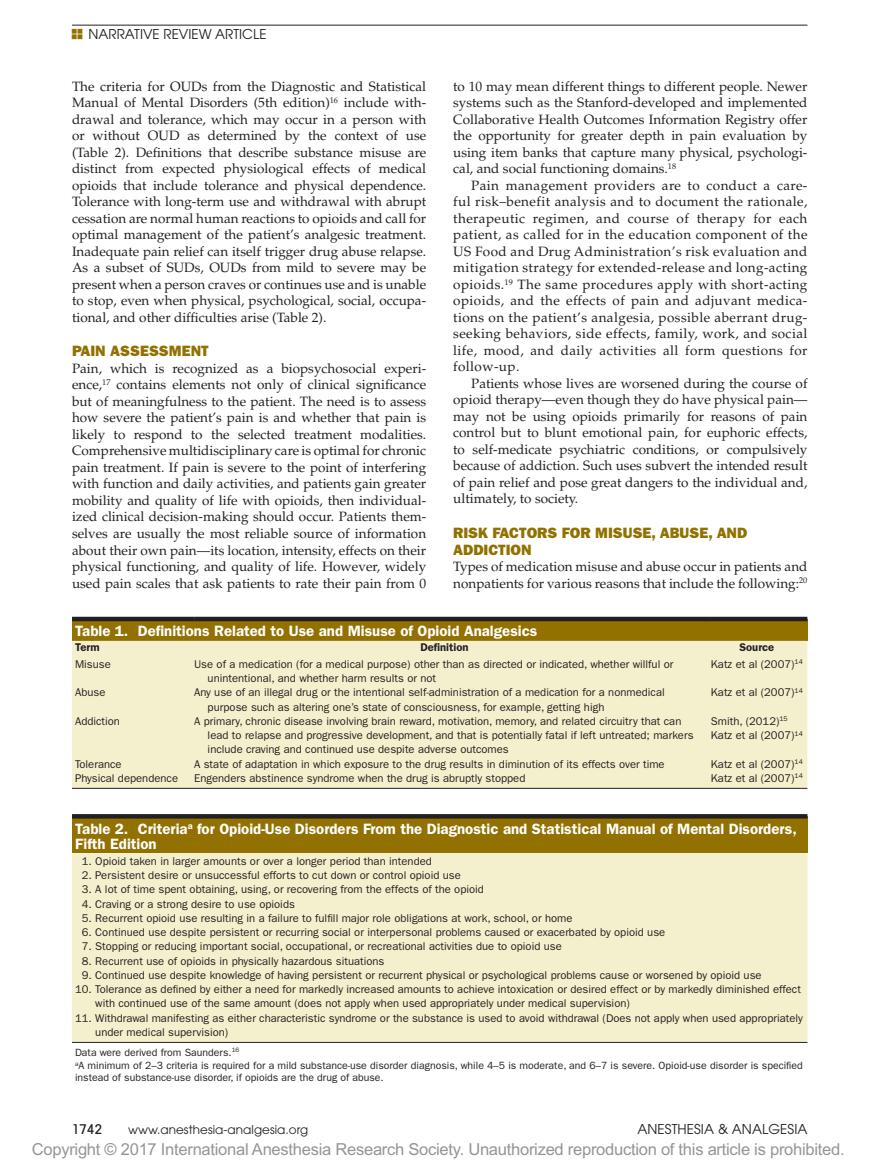
<style>
.page{position:relative;width:878px;height:1175px;background:#fff}
.page>*{position:absolute;margin:0;border:0;box-sizing:border-box;transform-origin:0 0}
.t1{font:16.5px "Arial MT Std";letter-spacing:-.015em;color:#939598}
.t2{font:600 15px/15px "ITC Franklin Gothic Std";color:#fff}
.t3{font:15px/16.5px "ITC Franklin Gothic Std Hvy";color:#927100}
.t4{font:13.5px/16.5px "Palatino LT Std";color:#231f20;text-align:justify}
.t5{font:13.5px "Avant Garde";letter-spacing:.005em;color:#231f20}
.t6{font:500 condensed 13.5px "Avant Garde";color:#231f20}
.t7{font:12px "Avant Garde";letter-spacing:.005em;color:#231f20}
.t8{font:11.25px/14.2px "ITC Franklin Gothic Std";color:#231f20}
.t9{font:600 11.25px "ITC Franklin Gothic Std";color:#231f20}
.t10{font:10.5px/13.5px "ITC Franklin Gothic Std";color:#231f20}
.s1{font-size:16.95px;color:#927100}
</style>
<div class="page">
<hr style="left:72px;top:25px;width:735px;height:1px;background:#231f20">
<div style="left:72px;top:619px;width:735px;height:22px;background:#927100"></div>
<div style="left:72px;top:641px;width:735px;height:147px;background:#f4f0cd"></div>
<div style="left:72px;top:616px;width:122px;height:5px;background:#231f20"></div>
<div style="left:194px;top:616px;width:517px;height:5px;background:#231f20"></div>
<div style="left:711px;top:616px;width:96px;height:5px;background:#231f20"></div>
<hr style="left:72px;top:788px;width:122px;height:1px;background:#231f20">
<hr style="left:194px;top:788px;width:517px;height:1px;background:#231f20">
<hr style="left:711px;top:788px;width:96px;height:1px;background:#231f20">
<div style="left:72px;top:816px;width:735px;height:37px;background:#927100"></div>
<div style="left:72px;top:853px;width:735px;height:189px;background:#f4f0cd"></div>
<svg style="left:72px;top:814px;width:735px;height:4px;background:#272425"></svg>
<hr style="left:72px;top:1042px;width:735px;height:1px;background:#231f20">
<p class="t5" style="left:84px;top:26px;width:184px"><span class="s1">E</span> NARRATIVE REVIEW ARTICLE</p>
<p class="t4" style="left:453px;top:78px;width:356px">to 10 may mean different things to different people. Newer systems such as the Stanford-developed and implemented Collaborative Health Outcomes Information Registry offer the opportunity for greater depth in pain evaluation by using item banks that capture many physical, psychologi&shy;cal, and social functioning domains.<sup>18</sup></p>
<p class="t4" style="left:453px;top:177px;width:356px;text-indent:18px">Pain management providers are to conduct a care&shy;ful risk–benefit analysis and to document the rationale, therapeutic regimen, and course of therapy for each patient, as called for in the education component of the US Food and Drug Administration’s risk evaluation and mitigation strategy for extended-release and long-acting opioids.<sup>19</sup> The same procedures apply with short-acting opioids, and the effects of pain and adjuvant medica&shy;tions on the patient’s analgesia, possible aberrant drug&shy;seeking behaviors, side effects, family, work, and social life, mood, and daily activities all form questions for follow-up.</p>
<p class="t4" style="left:453px;top:375px;width:356px;text-indent:18px">Patients whose lives are worsened during the course of opioid therapy—even though they do have physical pain— may not be using opioids primarily for reasons of pain control but to blunt emotional pain, for euphoric effects, to self-medicate psychiatric conditions, or compulsively because of addiction. Such uses subvert the intended result of pain relief and pose great dangers to the individual and, ultimately, to society.</p>
<p class="t3" style="left:453px;top:524px;width:295px">RISK FACTORS FOR MISUSE, ABUSE, AND<br>ADDICTION</p>
<p class="t4" style="left:453px;top:558px;width:356px">Types of medication misuse and abuse occur in patients and nonpatients for various reasons that include the following:<sup>20</sup></p>
<p class="t2" style="left:75px;top:623px;width:464px">Table 1. Definitions Related to Use and Misuse of Opioid Analgesics</p>
<p class="t9" style="left:75px;top:640px;width:26px">Term</p>
<p class="t9" style="left:420px;top:640px;width:50px">Definition</p>
<p class="t9" style="left:739px;top:640px;width:36px">Source</p>
<p class="t8" style="left:75px;top:657px;width:37px">Misuse</p>
<p class="t8" style="left:208px;top:657px;width:467px;text-indent:-14px">Use of a medication (for a medical purpose) other than as directed or indicated, whether willful or unintentional, and whether harm results or not</p>
<p class="t8" style="left:711px;top:657px;width:93px">Katz et al (2007)<sup>14</sup></p>
<p class="t8" style="left:75px;top:685px;width:32px">Abuse</p>
<p class="t8" style="left:208px;top:685px;width:458px;text-indent:-14px">Any use of an illegal drug or the intentional self-administration of a medication for a nonmedical purpose such as altering one’s state of consciousness, for example, getting high</p>
<p class="t8" style="left:711px;top:685px;width:93px">Katz et al (2007)<sup>14</sup></p>
<p class="t8" style="left:75px;top:714px;width:47px">Addiction</p>
<p class="t8" style="left:208px;top:714px;width:487px;text-indent:-14px">A primary, chronic disease involving brain reward, motivation, memory, and related circuitry that can lead to relapse and progressive development, and that is potentially fatal if left untreated; markers include craving and continued use despite adverse outcomes</p>
<p class="t8" style="left:711px;top:714px;width:93px">Smith, (2012)<sup>15<br></sup>Katz et al (2007)<sup>14</sup></p>
<p class="t8" style="left:75px;top:756px;width:48px">Tolerance</p>
<p class="t8" style="left:194px;top:756px;width:472px">A state of adaptation in which exposure to the drug results in diminution of its effects over time</p>
<p class="t8" style="left:711px;top:756px;width:93px">Katz et al (2007)<sup>14</sup></p>
<p class="t8" style="left:75px;top:771px;width:104px">Physical dependence</p>
<p class="t8" style="left:194px;top:771px;width:333px">Engenders abstinence syndrome when the drug is abruptly stopped</p>
<p class="t8" style="left:711px;top:771px;width:93px">Katz et al (2007)<sup>14</sup></p>
<p class="t2" style="left:75px;top:821px;width:723px">Table 2. Criteria<sup>a</sup> for Opioid-Use Disorders From the Diagnostic and Statistical Manual of Mental Disorders,<br>Fifth Edition</p>
<p class="t8" style="left:82px;top:854px;width:351px">1. Opioid taken in larger amounts or over a longer period than intended</p>
<p class="t8" style="left:82px;top:868px;width:380px">2. Persistent desire or unsuccessful efforts to cut down or control opioid use</p>
<p class="t8" style="left:82px;top:882px;width:404px">3. A lot of time spent obtaining, using, or recovering from the effects of the opioid</p>
<p class="t8" style="left:82px;top:896px;width:215px">4. Craving or a strong desire to use opioids</p>
<p class="t8" style="left:82px;top:911px;width:492px">5. Recurrent opioid use resulting in a failure to fulfill major role obligations at work, school, or home</p>
<p class="t8" style="left:82px;top:925px;width:585px">6. Continued use despite persistent or recurring social or interpersonal problems caused or exacerbated by opioid use</p>
<p class="t8" style="left:82px;top:939px;width:481px">7. Stopping or reducing important social, occupational, or recreational activities due to opioid use</p>
<p class="t8" style="left:82px;top:953px;width:304px">8. Recurrent use of opioids in physically hazardous situations</p>
<p class="t8" style="left:82px;top:968px;width:681px">9. Continued use despite knowledge of having persistent or recurrent physical or psychological problems cause or worsened by opioid use</p>
<p class="t8" style="left:95px;top:982px;width:707px;text-indent:-20px">10. Tolerance as defined by either a need for markedly increased amounts to achieve intoxication or desired effect or by markedly diminished effect with continued use of the same amount (does not apply when used appropriately under medical supervision)</p>
<p class="t8" style="left:95px;top:1011px;width:709px;text-indent:-20px">11. Withdrawal manifesting as either characteristic syndrome or the substance is used to avoid withdrawal (Does not apply when used appropriately under medical supervision)</p>
<p class="t10" style="left:75px;top:1045px;width:729px">Data were derived from Saunders.<sup>16<br>a</sup>A minimum of 2–3 criteria is required for a mild substance-use disorder diagnosis, while 4–5 is moderate, and 6–7 is severe. Opioid-use disorder is specified</p>
<p class="t10" style="left:75px;top:1070px;width:310px">instead of substance-use disorder, if opioids are the drug of abuse.</p>
<p class="t4" style="left:72px;top:78px;width:356px">The criteria for OUDs from the Diagnostic and Statistical Manual of Mental Disorders (5th edition)<sup>16</sup> include with&shy;drawal and tolerance, which may occur in a person with or without OUD as determined by the context of use (Table 2). Definitions that describe substance misuse are distinct from expected physiological effects of medical opioids that include tolerance and physical dependence.<br>Tolerance with long-term use and withdrawal with abrupt cessation are normal human reactions to opioids and call for optimal management of the patient’s analgesic treatment.<br>Inadequate pain relief can itself trigger drug abuse relapse.<br>As a subset of SUDs, OUDs from mild to severe may be present when a person craves or continues use and is unable to stop, even when physical, psychological, social, occupa&shy;tional, and other difficulties arise (Table 2).</p>
<p class="t3" style="left:72px;top:343px;width:138px">PAIN ASSESSMENT</p>
<p class="t4" style="left:72px;top:360px;width:356px">Pain, which is recognized as a biopsychosocial experi&shy;ence,<sup>17</sup> contains elements not only of clinical significance but of meaningfulness to the patient. The need is to assess how severe the patient’s pain is and whether that pain is likely to respond to the selected treatment modalities.<br>Comprehensive multidisciplinary care is optimal for chronic pain treatment. If pain is severe to the point of interfering with function and daily activities, and patients gain greater mobility and quality of life with opioids, then individual&shy;ized clinical decision-making should occur. Patients them&shy;selves are usually the most reliable source of information about their own pain—its location, intensity, effects on their physical functioning, and quality of life. However, widely used pain scales that ask patients to rate their pain from 0</p>
<p class="t6" style="left:72px;top:1121px;width:32px">1742</p>
<p class="t7" style="left:128px;top:1123px;width:182px">www.anesthesia-analgesia.org</p>
<p class="t5" style="left:637px;top:1121px;width:171px">ANESTHESIA &amp; ANALGESIA</p>
<p class="t1" style="left:32px;top:1140px;width:814px">Copyright © 2017 International Anesthesia Research Society. Unauthorized reproduction of this article is prohibited.</p>
</div>
